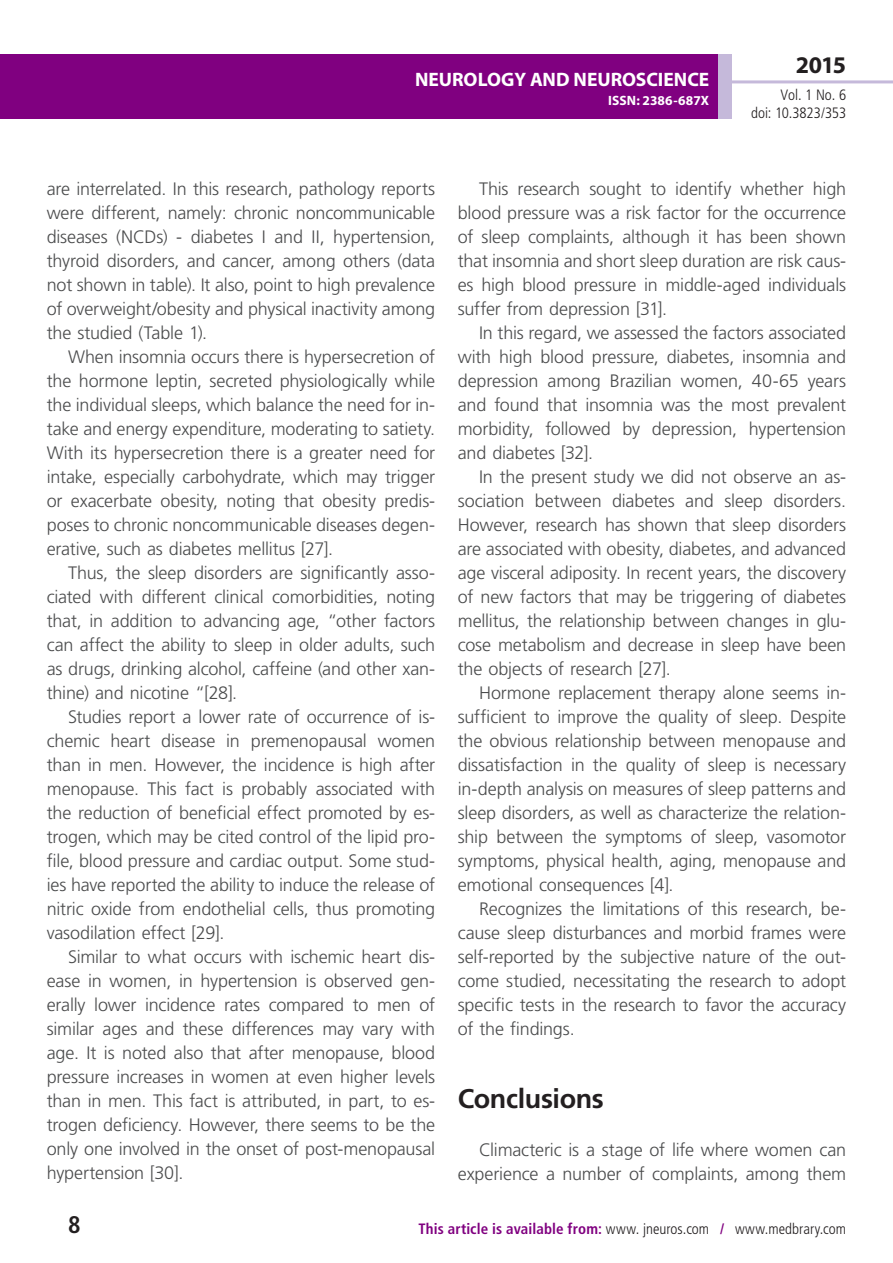
<style>
.page{position:relative;width:893px;height:1263px;background:#fff}
.page>*{position:absolute;margin:0;border:0;box-sizing:border-box;transform-origin:0 0}
._02-Subtit{font:700 27px "Frutiger LT Std";letter-spacing:-.015em;color:#231f20}
.t1{font:700 24px "Myriad Pro";color:#231f20}
.t2{font:700 condensed 24px "Frutiger LT Std";color:#231f20}
.t3{font:700 19.5px "Myriad Pro";letter-spacing:-.005em;color:#fff}
._01-txt_80{font:300 18px/24px "Frutiger LT Std";letter-spacing:-.01em;color:#4b4c4d;text-align:justify}
.t4{font:300 condensed 15px/18px "Frutiger LT Std";color:#231f20;text-align:right}
.t5{font:700 13.5px "Myriad Pro";letter-spacing:.005em;color:#fff}
.s1{font-weight:700;color:#800080}
</style>
<div class="page">
<div style="left:0;top:54px;width:785px;height:65px;background:#800080"></div>
<div style="left:732px;top:36px;width:161px;height:94px;background:#fff"></div>
<div style="left:718px;top:54px;width:14px;height:65px;background:#c5b9da"></div>
<hr style="left:730px;top:80px;width:163px;height:3px;background:#c5b9da">
<p class="t3" style="left:415px;top:66px;width:296px">NEUROLOGY AND NEUROSCIENCE</p>
<p class="t5" style="left:608px;top:92px;width:102px">ISSN: 2386-687X</p>
<h2 class="t1" style="left:796px;top:49px;width:52px">2015</h2>
<p class="t4" style="left:751px;top:86px;width:97px">Vol. 1 No. 6<br>doi: 10.3823/353</p>
<p class="_01-txt_80" style="left:47px;top:177px;width:390px">are interrelated. In this research, pathology reports were different, namely: chronic noncommunicable diseases (NCDs) - diabetes I and II, hypertension, thyroid disorders, and cancer, among others (data not shown in table). It also, point to high prevalence of overweight/obesity and physical inactivity among the studied (Table 1).</p>
<p class="_01-txt_80" style="left:47px;top:345px;width:390px;text-indent:21px">When insomnia occurs there is hypersecretion of the hormone leptin, secreted physiologically while the individual sleeps, which balance the need for in&shy;take and energy expenditure, moderating to satiety.<br>With its hypersecretion there is a greater need for intake, especially carbohydrate, which may trigger or exacerbate obesity, noting that obesity predis&shy;poses to chronic noncommunicable diseases degen&shy;erative, such as diabetes mellitus [27].</p>
<p class="_01-txt_80" style="left:47px;top:561px;width:390px;text-indent:21px">Thus, the sleep disorders are significantly asso&shy;ciated with different clinical comorbidities, noting that, in addition to advancing age, “other factors can affect the ability to sleep in older adults, such as drugs, drinking alcohol, caffeine (and other xan&shy;thine) and nicotine “[28].</p>
<p class="_01-txt_80" style="left:47px;top:705px;width:390px;text-indent:21px">Studies report a lower rate of occurrence of is&shy;chemic heart disease in premenopausal women than in men. However, the incidence is high after menopause. This fact is probably associated with the reduction of beneficial effect promoted by es&shy;trogen, which may be cited control of the lipid pro&shy;file, blood pressure and cardiac output. Some stud&shy;ies have reported the ability to induce the release of nitric oxide from endothelial cells, thus promoting vasodilation effect [29].</p>
<p class="_01-txt_80" style="left:47px;top:945px;width:390px;text-indent:21px">Similar to what occurs with ischemic heart dis&shy;ease in women, in hypertension is observed gen&shy;erally lower incidence rates compared to men of similar ages and these differences may vary with age. It is noted also that after menopause, blood pressure increases in women at even higher levels than in men. This fact is attributed, in part, to es&shy;trogen deficiency. However, there seems to be the only one involved in the onset of post-menopausal hypertension [30].</p>
<p class="_01-txt_80" style="left:458px;top:177px;width:390px;text-indent:21px">This research sought to identify whether high blood pressure was a risk factor for the occurrence of sleep complaints, although it has been shown that insomnia and short sleep duration are risk caus&shy;es high blood pressure in middle-aged individuals suffer from depression [31].</p>
<p class="_01-txt_80" style="left:458px;top:321px;width:390px;text-indent:21px">In this regard, we assessed the factors associated with high blood pressure, diabetes, insomnia and depression among Brazilian women, 40-65 years and found that insomnia was the most prevalent morbidity, followed by depression, hypertension and diabetes [32].</p>
<p class="_01-txt_80" style="left:458px;top:465px;width:390px;text-indent:21px">In the present study we did not observe an as&shy;sociation between diabetes and sleep disorders.<br>However, research has shown that sleep disorders are associated with obesity, diabetes, and advanced age visceral adiposity. In recent years, the discovery of new factors that may be triggering of diabetes mellitus, the relationship between changes in glu&shy;cose metabolism and decrease in sleep have been the objects of research [27].</p>
<p class="_01-txt_80" style="left:458px;top:681px;width:390px;text-indent:21px">Hormone replacement therapy alone seems in&shy;sufficient to improve the quality of sleep. Despite the obvious relationship between menopause and dissatisfaction in the quality of sleep is necessary in-depth analysis on measures of sleep patterns and sleep disorders, as well as characterize the relation&shy;ship between the symptoms of sleep, vasomotor symptoms, physical health, aging, menopause and emotional consequences [4].</p>
<p class="_01-txt_80" style="left:458px;top:897px;width:390px;text-indent:21px">Recognizes the limitations of this research, be&shy;cause sleep disturbances and morbid frames were self-reported by the subjective nature of the out&shy;come studied, necessitating the research to adopt specific tests in the research to favor the accuracy of the findings.</p>
<p class="_02-Subtit" style="left:458px;top:1083px;width:148px">Conclusions</p>
<p class="_01-txt_80" style="left:458px;top:1138px;width:390px;text-align:right">Climacteric is a stage of life where women can experience a number of complaints, among them</p>
<h2 class="t2" style="left:68px;top:1210px;width:14px">8</h2>
<p class="t4" style="left:418px;top:1219px;width:429px"><span class="s1">This article is available from:</span> www. jneuros.com <span class="s1">/</span> www.medbrary.com</p>
</div>
